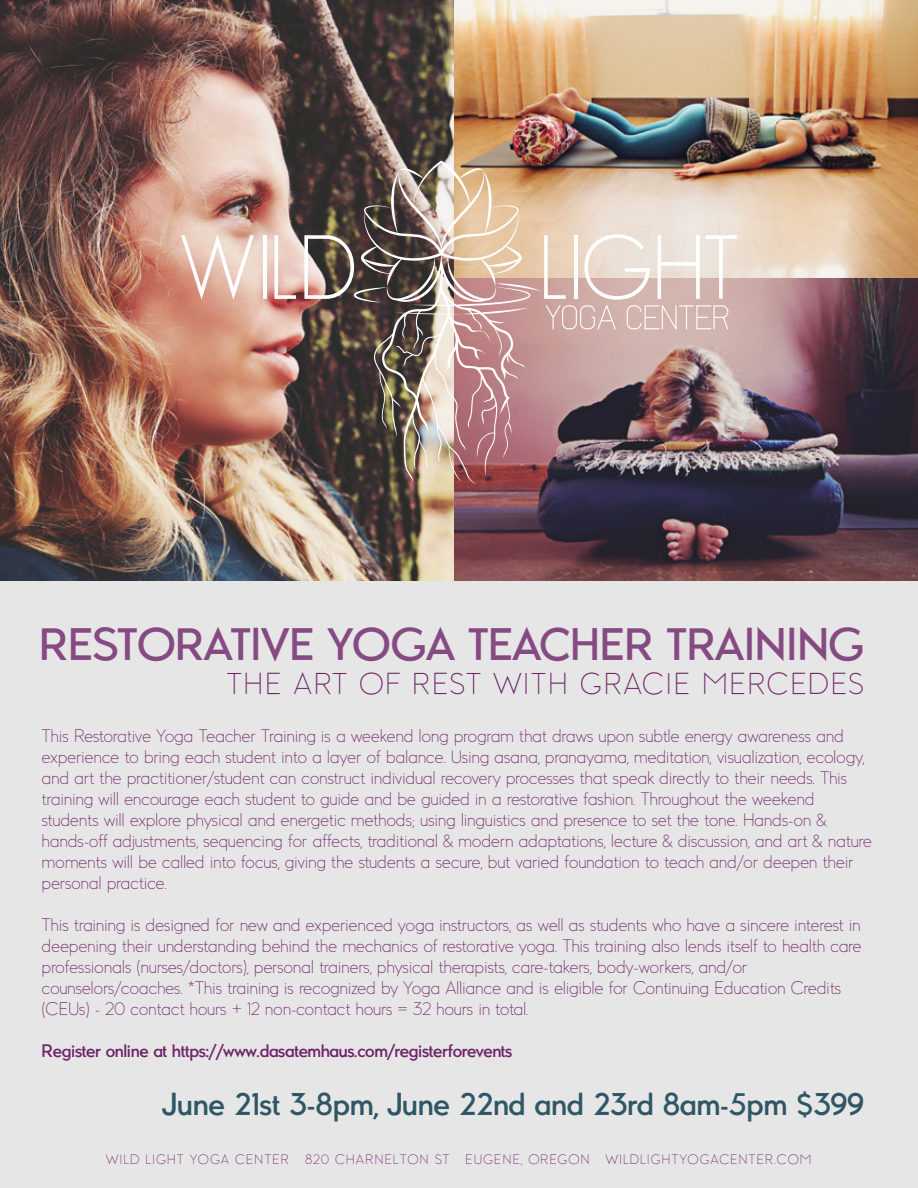
<style>
.page{position:relative;width:918px;height:1188px;background:#e7e6e6}
.page>*{position:absolute;margin:0;border:0;box-sizing:border-box;transform-origin:0 0}
.t1{font:700 45px "Columbia Gorgeous";color:rgb(110 36 106/.8)}
.t2{font:700 31.5px "Columbia Gorgeous";letter-spacing:-.01em;color:rgb(0 51 70/.8)}
.t3{font:300 30px "Columbia Gorgeous";letter-spacing:.04em;color:#6e246a}
.t4{font:300 18px/21px "Columbia Gorgeous";letter-spacing:-.02em;color:#6e246a}
.t5{font:700 18px "Columbia Gorgeous";letter-spacing:-.02em;color:#6e246a}
.t6{font:300 13.5px "Columbia Gorgeous";letter-spacing:.06em;color:#6e246a}
</style>
<div class="page">
<img style="left:0;top:0;width:455px;height:581px">
<img style="left:455px;top:278px;width:463px;height:303px">
<img style="left:455px;top:0;width:463px;height:278px">
<svg style="left:181px;top:234px;width:73px;height:66px;background:#e8c7ba"></svg>
<hr style="left:263px;top:235px;width:4px;height:64px;background:#fff">
<svg style="left:274px;top:235px;width:22px;height:64px"></svg>
<svg style="left:304px;top:235px;width:50px;height:64px;background:#8c7f77"></svg>
<svg style="left:387px;top:360px;width:181px;height:133px;background:#9a7074"></svg>
<img style="left:354px;top:161px;width:177px;height:324px">
<svg style="left:496px;top:234px;width:241px;height:95px"></svg>
<h1 class="t1" style="left:39px;top:625px;width:826px">RESTORATIVE YOGA TEACHER TRAINING</h1>
<h3 class="t3" style="left:226px;top:672px;width:639px">THE ART OF REST WITH GRACIE MERCEDES</h3>
<p class="t4" style="left:42px;top:726px;width:832px">This Restorative Yoga Teacher Training is a weekend long program that draws upon subtle energy awareness and experience to bring each student into a layer of balance. Using asana, pranayama, meditation, visualization, ecology, and art the practitioner/student can construct individual recovery processes that speak directly to their needs. This training will encourage each student to guide and be guided in a restorative fashion. Throughout the weekend students will explore physical and energetic methods; using linguistics and presence to set the tone. Hands-on &amp; hands-off adjustments, sequencing for affects, traditional &amp; modern adaptations, lecture &amp; discussion, and art &amp; nature moments will be called into focus, giving the students a secure, but varied foundation to teach and/or deepen their personal practice.</p>
<p class="t4" style="left:42px;top:915px;width:822px">This training is designed for new and experienced yoga instructors, as well as students who have a sincere interest in deepening their understanding behind the mechanics of restorative yoga. This training also lends itself to health care professionals (nurses/doctors), personal trainers, physical therapists, care-takers, body-workers, and/or counselors/coaches. *This training is recognized by Yoga Alliance and is eligible for Continuing Education Credits (CEUs) - 20 contact hours + 12 non-contact hours = 32 hours in total.</p>
<p class="t5" style="left:42px;top:1043px;width:472px">Register online at https://www.dasatemhaus.com/registerforevents</p>
<h2 class="t2" style="left:163px;top:1091px;width:703px">June 21st 3-8pm, June 22nd and 23rd 8am-5pm $399</h2>
<p class="t6" style="left:106px;top:1154px;width:707px">WILD LIGHT YOGA CENTER 820 CHARNELTON ST EUGENE, OREGON WILDLIGHTYOGACENTER.COM</p>
</div>
